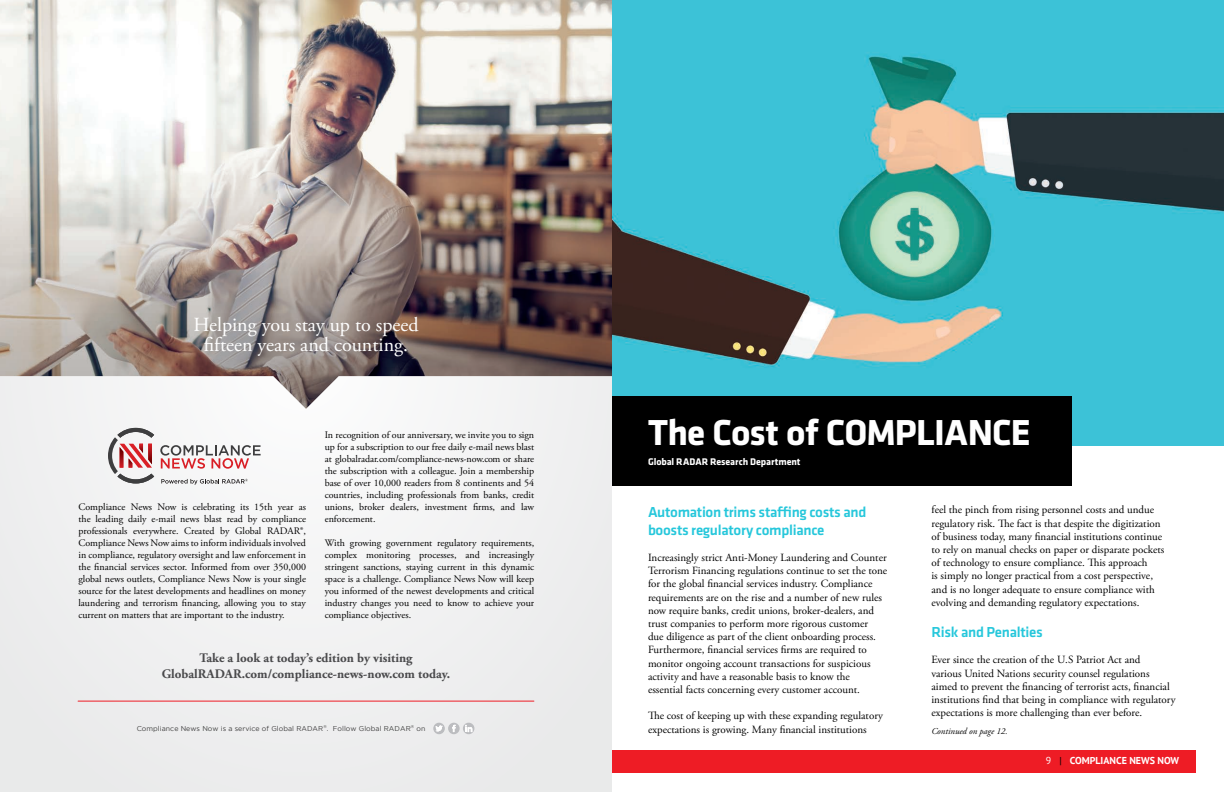
<style>
.page{position:relative;width:1224px;height:792px;background:#fff}
.page>*{position:absolute;margin:0;border:0;box-sizing:border-box;transform-origin:0 0}
.t1{font:700 37.5px "Klavika Basic";letter-spacing:-.02em;color:#fff}
.GR{font:20px/20px "Adobe Garamond Pro";color:#fff;text-align:center}
.GR-2{font:500 15px/18px "Klavika Basic";letter-spacing:-.02em;color:#26c7db}
.GR-3{font:700 13px "Adobe Garamond Pro";color:#4a4a4c}
.GR-4{font:11px/13.2px "Adobe Garamond Pro";color:#000}
.GR-5{font:10px/12px "Adobe Garamond Pro";color:#000;text-align:justify}
.t2{font:700 10px "Klavika Basic";letter-spacing:-.005em;color:#fff}
.t3{font:700 10px "PT Sans";color:#fff}
.GR-6{font:italic 9px "Adobe Garamond Pro";color:#000}
.GR-7{font:7px "Gotham";letter-spacing:.01em;color:#404040}
.s1{font-weight:400}
.s2{font-weight:400;color:#000}
</style>
<div class="page">
<div style="left:612px;top:750px;width:584px;height:22px;background:#ee1c25"></div>
<img style="left:612px;top:0;width:612px;height:445px">
<div style="left:612px;top:396px;width:459px;height:90px;background:#000"></div>
<div style="left:0;top:0;width:612px;height:792px;background:#efeff0"></div>
<img style="left:0;top:0;width:612px;height:409px">
<svg style="left:160px;top:445px;width:101px;height:24px"></svg>
<svg style="left:108px;top:428px;width:46px;height:55px"></svg>
<svg style="left:161px;top:479px;width:87px;height:6px"></svg>
<hr style="left:78px;top:701px;width:456px;height:1px;background:#ee1c25">
<div style="left:433px;top:723px;width:12px;height:11px;background:#bcbdc0;border-radius:50%"></div>
<svg style="left:435px;top:726px;width:8px;height:5px"></svg>
<div style="left:448px;top:723px;width:12px;height:11px;background:#bcbdc0;border-radius:50%"></div>
<svg style="left:452px;top:725px;width:4px;height:7px"></svg>
<div style="left:463px;top:723px;width:11px;height:11px;background:#bcbdc0;border-radius:50%"></div>
<svg style="left:465px;top:725px;width:7px;height:7px"></svg>
<p class="GR" style="left:193px;top:316px;width:227px">Helping you stay up to speed fifteen years and counting.</p>
<p class="t1" style="left:648px;top:406px;width:385px">The Cost of COMPLIANCE</p>
<p class="t2" style="left:648px;top:454px;width:154px">Global RADAR Research Department</p>
<p class="GR-5" style="left:325px;top:429px;width:211px">In recognition of our anniversary, we invite you to sign up for a subscription to our free daily e-mail news blast at globalradar.com/compliance-news-now.com or share the subscription with a colleague. Join a membership base of over 10,000 readers from 8 continents and 54 countries, including professionals from banks, credit unions, broker dealers, investment firms, and law enforcement.</p>
<p class="GR-5" style="left:325px;top:537px;width:211px">With growing government regulatory requirements, complex monitoring processes, and increasingly stringent sanctions, staying current in this dynamic space is a challenge. Compliance News Now will keep you informed of the newest developments and critical industry changes you need to know to achieve your compliance objectives.</p>
<p class="GR-5" style="left:78px;top:501px;width:229px">Compliance News Now is celebrating its 15th year as the leading daily e-mail news blast read by compliance professionals everywhere. Created by Global RADAR®, Compliance News Now aims to inform individuals involved in compliance, regulatory oversight and law enforcement in the financial services sector. Informed from over 350,000 global news outlets, Compliance News Now is your single source for the latest developments and headlines on money laundering and terrorism financing, allowing you to stay current on matters that are important to the industry.</p>
<p class="GR-4" style="left:932px;top:504px;width:234px">feel the pinch from rising personnel costs and undue regulatory risk. The fact is that despite the digitization of business today, many financial institutions continue to rely on manual checks on paper or disparate pockets of technology to ensure compliance. This approach<br>is simply no longer practical from a cost perspective, and is no longer adequate to ensure compliance with evolving and demanding regulatory expectations.</p>
<p class="GR-2" style="left:932px;top:623px;width:113px">Risk and Penalties</p>
<p class="GR-4" style="left:932px;top:654px;width:246px">Ever since the creation of the U.S Patriot Act and<br>various United Nations security counsel regulations aimed to prevent the financing of terrorist acts, financial institutions find that being in compliance with regulatory expectations is more challenging than ever before.</p>
<p class="GR-2" style="left:648px;top:502px;width:220px">Automation trims staffing costs and boosts regulatory compliance</p>
<p class="GR-4" style="left:648px;top:551px;width:241px">Increasingly strict Anti-Money Laundering and Counter Terrorism Financing regulations continue to set the tone for the global financial services industry. Compliance requirements are on the rise and a number of new rules now require banks, credit unions, broker-dealers, and trust companies to perform more rigorous customer<br>due diligence as part of the client onboarding process.<br>Furthermore, financial services firms are required to monitor ongoing account transactions for suspicious activity and have a reasonable basis to know the essential facts concerning every customer account.</p>
<p class="GR-4" style="left:648px;top:710px;width:237px">The cost of keeping up with these expanding regulatory expectations is growing. Many financial institutions</p>
<p class="GR-3" style="left:199px;top:651px;width:215px">Take a look at today’s edition by visiting</p>
<p class="GR-3" style="left:162px;top:666px;width:290px">GlobalRADAR.com/compliance-news-now.com today.</p>
<p class="GR-7" style="left:137px;top:724px;width:290px">Compliance News Now is a service of Global RADAR<sup>®</sup>. Follow Global RADAR<sup>®</sup> on</p>
<p class="GR-6" style="left:932px;top:726px;width:78px">Continued on page 12.</p>
<p class="t3" style="left:1046px;top:754px;width:135px"><span class="s1">9</span> <span class="s2">|</span> COMPLIANCE NEWS NOW</p>
</div>
